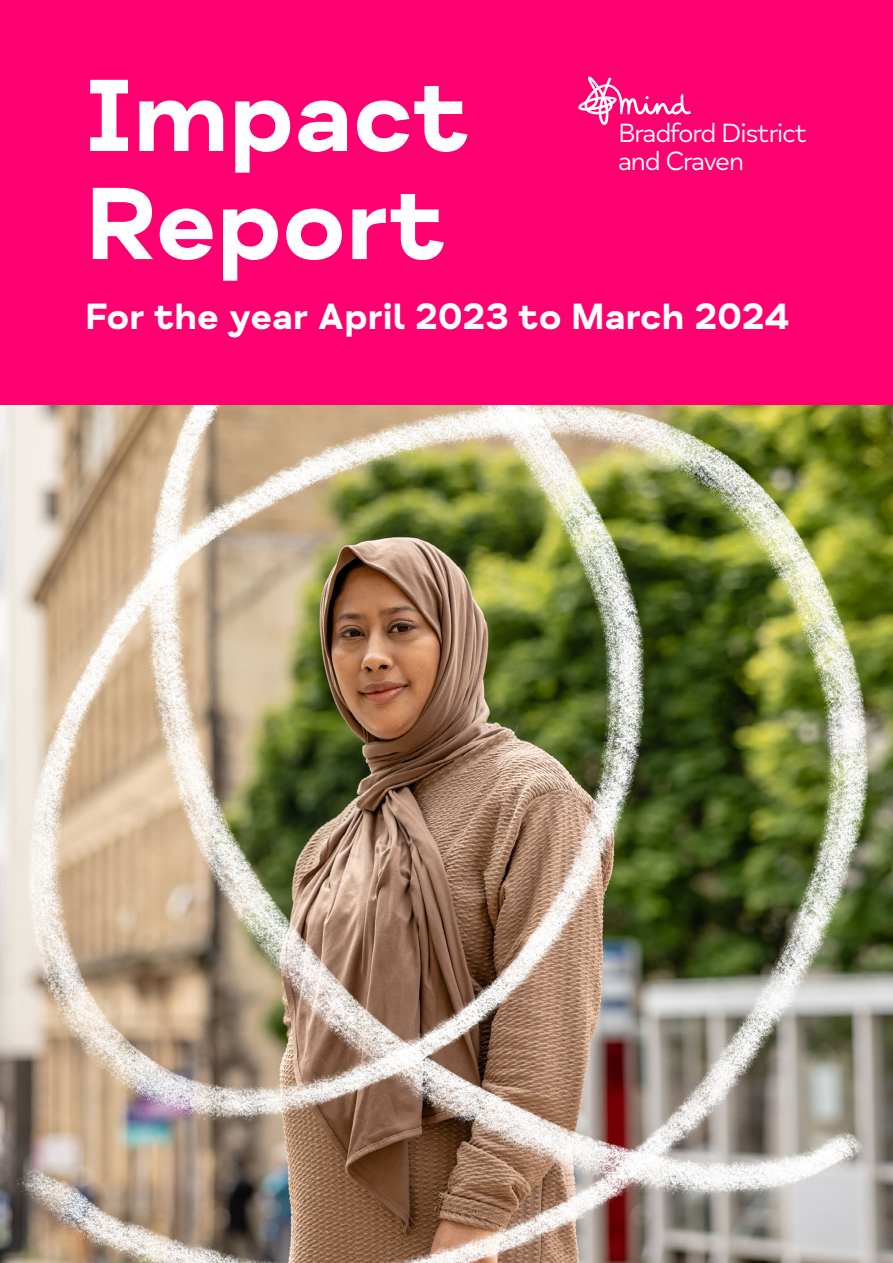
<style>
.page{position:relative;width:893px;height:1263px;background:#fff}
.page>*{position:absolute;margin:0;border:0;box-sizing:border-box;transform-origin:0 0}
.t1{font:700 105px/108px "Mind Meridian";color:#fff}
.t2{font:700 37.5px "Mind Meridian";color:#fff}
.t3{font:27px/28.5px "Mind Meridian";letter-spacing:-.045em;color:#fff}
</style>
<div class="page">
<img style="left:0;top:405px;width:893px;height:858px">
<div style="left:0;top:0;width:893px;height:405px;background:#ff0071"></div>
<svg style="left:578px;top:77px;width:113px;height:48px"></svg>
<h1 class="t1" style="left:85px;top:64px;width:386px">Impact<br>Report</h1>
<p class="t2" style="left:85px;top:294px;width:706px">For the year April 2023 to March 2024</p>
<p class="t3" style="left:618px;top:119px;width:191px">Bradford District and Craven</p>
</div>
